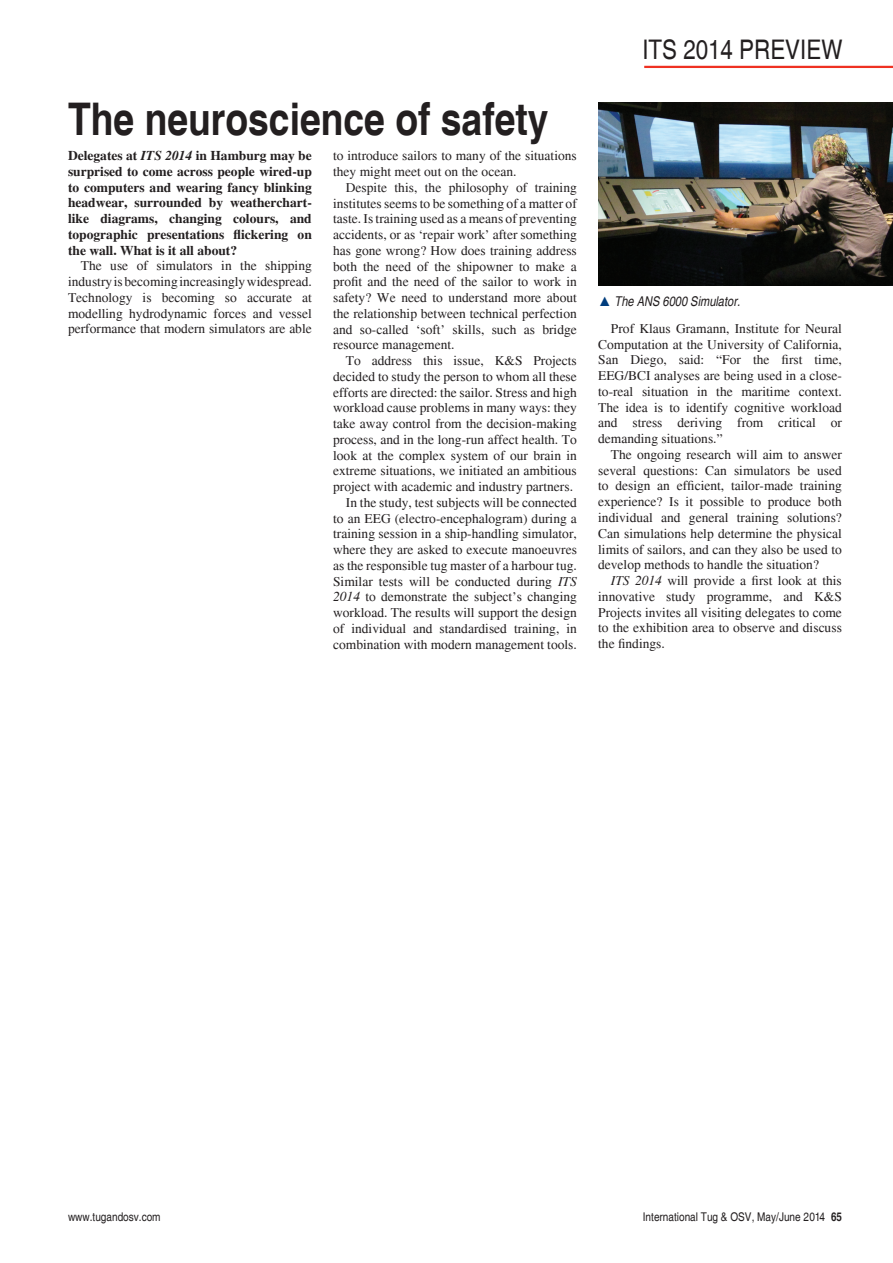
<style>
.page{position:relative;width:893px;height:1263px;background:#fff}
.page>*{position:absolute;margin:0;border:0;box-sizing:border-box;transform-origin:0 0}
.Headline_30{font:700 condensed 45px "Helvetica";color:#231f20}
.Page_Header_Right{font:condensed 27px "Helvetica";color:#231f20}
.Body_Text{font:13.5px/15.8px "Times";color:#231f20;text-align:justify}
.Bold_intro_paragraph{font:700 13.5px/15.8px "Times";color:#231f20;text-align:justify}
.t1{font:italic condensed 13.5px "Helvetica";color:#231f20}
.t2{font:condensed 12px "Helvetica";color:#231f20}
.s1{font-style:italic}
.s2{font-family:"Times New Roman";font-stretch:normal;color:#013d7d}
.s3{font-weight:700}
</style>
<div class="page">
<hr style="left:644px;top:66px;width:249px;height:2px;background:#ef3122">
<img style="left:598px;top:102px;width:295px;height:183px">
<p class="Headline_30" style="left:68px;top:92px;width:482px">The neuroscience of safety</p>
<p class="Bold_intro_paragraph" style="left:68px;top:148px;width:245px">Delegates at <span class="s1">ITS 2014</span> in Hamburg may be surprised to come across people wired-up to computers and wearing fancy blinking headwear, surrounded by weatherchart&shy;like diagrams, changing colours, and topographic presentations flickering on the wall. What is it all about?</p>
<p class="Body_Text" style="left:68px;top:258px;width:245px;text-indent:13px">The use of simulators in the shipping industry is becoming increasingly widespread.<br>Technology is becoming so accurate at modelling hydrodynamic forces and vessel performance that modern simulators are able</p>
<p class="Body_Text" style="left:333px;top:148px;width:245px">to introduce sailors to many of the situations they might meet out on the ocean.</p>
<p class="Body_Text" style="left:333px;top:180px;width:245px;text-indent:13px">Despite this, the philosophy of training institutes seems to be something of a matter of taste. Is training used as a means of preventing accidents, or as ‘repair work’ after something has gone wrong? How does training address both the need of the shipowner to make a profit and the need of the sailor to work in safety? We need to understand more about the relationship between technical perfection and so-called ‘soft’ skills, such as bridge resource management.</p>
<p class="Body_Text" style="left:333px;top:353px;width:245px;text-indent:13px">To address this issue, K&amp;S Projects decided to study the person to whom all these efforts are directed: the sailor. Stress and high workload cause problems in many ways: they take away control from the decision-making process, and in the long-run affect health. To look at the complex system of our brain in extreme situations, we initiated an ambitious project with academic and industry partners.</p>
<p class="Body_Text" style="left:333px;top:495px;width:245px;text-indent:13px">In the study, test subjects will be connected to an EEG (electro-encephalogram) during a training session in a ship-handling simulator, where they are asked to execute manoeuvres as the responsible tug master of a harbour tug.<br>Similar tests will be conducted during <span class="s1">ITS 2014</span> to demonstrate the subject’s changing workload. The results will support the design of individual and standardised training, in combination with modern management tools.</p>
<p class="Page_Header_Right" style="left:642px;top:34px;width:202px">ITS 2014 PREVIEW</p>
<p class="t1" style="left:598px;top:293px;width:143px"><span class="s2">▲</span> The ANS 6000 Simulator.</p>
<p class="Body_Text" style="left:598px;top:321px;width:245px;text-indent:13px">Prof Klaus Gramann, Institute for Neural Computation at the University of California, San Diego, said: “For the first time, EEG/BCI analyses are being used in a close&shy;to-real situation in the maritime context.<br>The idea is to identify cognitive workload and stress deriving from critical or demanding situations.”</p>
<p class="Body_Text" style="left:598px;top:447px;width:245px;text-indent:13px">The ongoing research will aim to answer several questions: Can simulators be used to design an efficient, tailor-made training experience? Is it possible to produce both individual and general training solutions?<br>Can simulations help determine the physical limits of sailors, and can they also be used to develop methods to handle the situation?</p>
<p class="Body_Text" style="left:598px;top:573px;width:245px;text-indent:13px"><span class="s1">ITS 2014</span> will provide a first look at this innovative study programme, and K&amp;S Projects invites all visiting delegates to come to the exhibition area to observe and discuss the findings.</p>
<p class="t2" style="left:68px;top:1209px;width:94px">www.tugandosv.com</p>
<p class="t2" style="left:643px;top:1209px;width:201px">International Tug &amp; OSV, May/June 2014 <span class="s3">65</span></p>
</div>
